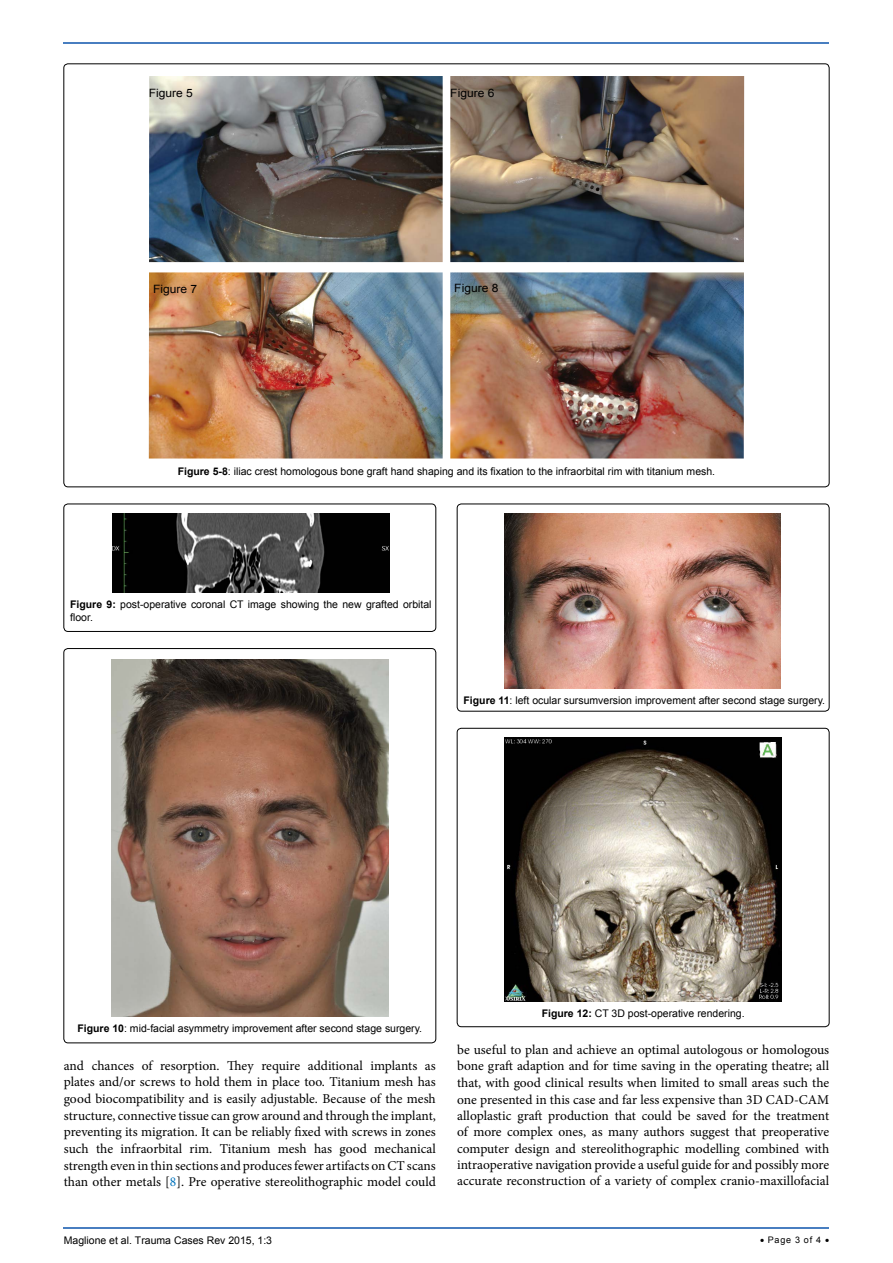
<style>
.page{position:relative;width:893px;height:1263px;background:#fff}
.page>*{position:absolute;margin:0;border:0;box-sizing:border-box;transform-origin:0 0}
.t1{font:13.5px/16.4px "Minion Pro";color:#000;text-align:justify}
.t2{font:11.4px "Arial";color:#000;scale:1.05 1}
.t3{font:10.5px/12.6px "Arial";color:#000}
.t4{font:9px "Arial";letter-spacing:.08em;color:#000}
.s1{font-weight:700}
.s2{color:#0072bc}
</style>
<div class="page">
<hr style="left:64px;top:1227px;width:765px;height:2px;background:#487ec0">
<hr style="left:64px;top:42px;width:765px;height:2px;background:#487ec0">
<div style="left:457px;top:504px;width:372px;height:207px;border:1px solid #000;border-radius:4px"></div>
<img style="left:505px;top:513px;width:276px;height:175px">
<div style="left:457px;top:728px;width:372px;height:299px;border:1px solid #000;border-radius:4px"></div>
<img style="left:505px;top:738px;width:276px;height:263px">
<div style="left:64px;top:504px;width:372px;height:127px;border:1px solid #000;border-radius:4px"></div>
<img style="left:113px;top:513px;width:276px;height:79px">
<div style="left:64px;top:648px;width:372px;height:395px;border:1px solid #000;border-radius:4px"></div>
<img style="left:112px;top:659px;width:276px;height:357px">
<img style="left:149px;top:76px;width:294px;height:186px">
<img style="left:450px;top:76px;width:294px;height:186px">
<img style="left:149px;top:272px;width:294px;height:186px">
<img style="left:450px;top:272px;width:294px;height:186px">
<p class="t2" style="left:149px;top:85px;width:44px">Figure 5</p>
<p class="t2" style="left:450px;top:85px;width:44px">Figure 6</p>
<p class="t2" style="left:153px;top:282px;width:44px">Figure 7</p>
<p class="t2" style="left:454px;top:280px;width:44px">Figure 8</p>
<p class="t3" style="left:178px;top:465px;width:539px"><span class="s1">Figure 5-8</span>: iliac crest homologous bone graft hand shaping and its fixation to the infraorbital rim with titanium mesh.</p>
<p class="t3" style="left:70px;top:598px;width:363px"><span class="s1">Figure 9:</span> post-operative coronal CT image showing the new grafted orbital floor.</p>
<p class="t3" style="left:463px;top:694px;width:363px"><span class="s1">Figure 11</span>: left ocular sursumversion improvement after second stage surgery.</p>
<p class="t3" style="left:77px;top:1022px;width:346px"><span class="s1">Figure 10</span>: mid-facial asymmetry improvement after second stage surgery.</p>
<p class="t1" style="left:64px;top:1057px;width:374px">and chances of resorption. They require additional implants as plates and/or screws to hold them in place too. Titanium mesh has good biocompatibility and is easily adjustable. Because of the mesh structure, connective tissue can grow around and through the implant, preventing its migration. It can be reliably fixed with screws in zones such the infraorbital rim. Titanium mesh has good mechanical strength even in thin sections and produces fewer artifacts on CT scans than other metals [<span class="s2">8</span>]. Pre operative stereolithographic model could</p>
<p class="t3" style="left:542px;top:1007px;width:204px"><span class="s1">Figure 12:</span> CT 3D post-operative rendering.</p>
<p class="t1" style="left:457px;top:1041px;width:374px">be useful to plan and achieve an optimal autologous or homologous bone graft adaption and for time saving in the operating theatre; all that, with good clinical results when limited to small areas such the one presented in this case and far less expensive than 3D CAD-CAM alloplastic graft production that could be saved for the treatment of more complex ones, as many authors suggest that preoperative computer design and stereolithographic modelling combined with intraoperative navigation provide a useful guide for and possibly more accurate reconstruction of a variety of complex cranio-maxillofacial</p>
<p class="t3" style="left:64px;top:1234px;width:210px">Maglione et al. Trauma Cases Rev 2015, 1:3</p>
<p class="t4" style="left:760px;top:1234px;width:71px">• Page 3 of 4 •</p>
</div>
